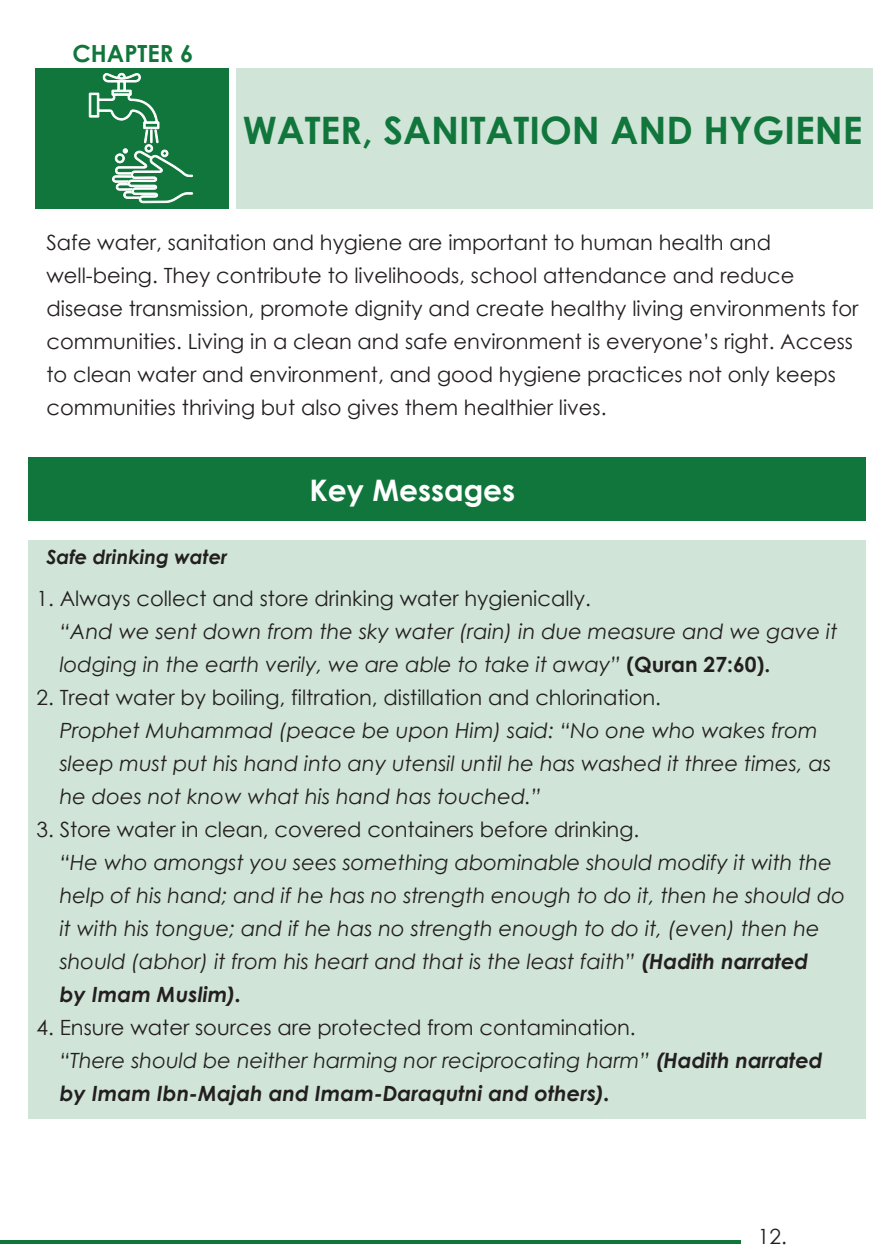
<style>
.page{position:relative;width:893px;height:1259px;background:#fff}
.page>*{position:absolute;margin:0;border:0;box-sizing:border-box;transform-origin:0 0}
.t1{font:700 37.8px "Century Gothic";color:#11763c}
.t2{font:700 29.7px "Century Gothic";color:#fff}
.t3{font:700 23.7px "Century Gothic";color:#11763c}
.t4{font:21px/33px "Century Gothic";color:#231f20}
.t5{font:italic 21px/33px "Century Gothic";color:#231f20}
.t6{font:italic 700 21px/33px "Century Gothic";color:#231f20}
.t7{font:italic 700 19.5px "Century Gothic";color:#231f20}
.s1{font-weight:700;font-style:normal}
.s2{font-weight:700}
.s3{font-weight:400;font-style:normal}
.s4{font-weight:400}
</style>
<div class="page">
<div style="left:28px;top:540px;width:837px;height:578px;background:#d0e4d8"></div>
<div style="left:236px;top:68px;width:636px;height:140px;background:#d0e4d8"></div>
<div style="left:35px;top:68px;width:193px;height:140px;background:#11763c"></div>
<div style="left:28px;top:457px;width:837px;height:63px;background:#11763c"></div>
<svg style="left:89px;top:72px;width:104px;height:131px"></svg>
<hr style="left:0;top:1240px;width:740px;height:4px;background:#11763c">
<p class="t3" style="left:72px;top:35px;width:122px">CHAPTER 6</p>
<h1 class="t1" style="left:243px;top:102px;width:621px">WATER, SANITATION AND HYGIENE</h1>
<p class="t4" style="left:46px;top:226px;width:813px">Safe water, sanitation and hygiene are important to human health and well-being. They contribute to livelihoods, school attendance and reduce disease transmission, promote dignity and create healthy living environments for communities. Living in a clean and safe environment is everyone’s right. Access to clean water and environment, and good hygiene practices not only keeps communities thriving but also gives them healthier lives.</p>
<p class="t7" style="left:46px;top:542px;width:182px">Safe drinking water</p>
<h2 class="t2" style="left:310px;top:468px;width:207px">Key Messages</h2>
<p class="t4" style="left:36px;top:582px;width:556px">1. Always collect and store drinking water hygienically.</p>
<p class="t5" style="left:60px;top:615px;width:779px">“And we sent down from the sky water (rain) in due measure and we gave it lodging in the earth verily, we are able to take it away” <span class="s1">(Quran 27:60).</span></p>
<p class="t4" style="left:36px;top:681px;width:626px">2. Treat water by boiling, filtration, distillation and chlorination.</p>
<p class="t5" style="left:60px;top:714px;width:773px">Prophet Muhammad (peace be upon Him) said: “No one who wakes from sleep must put his hand into any utensil until he has washed it three times, as he does not know what his hand has touched.”</p>
<p class="t4" style="left:36px;top:813px;width:604px">3. Store water in clean, covered containers before drinking.</p>
<p class="t5" style="left:60px;top:846px;width:787px">“He who amongst you sees something abominable should modify it with the help of his hand; and if he has no strength enough to do it, then he should do it with his tongue; and if he has no strength enough to do it, (even) then he should (abhor) it from his heart and that is the least faith” <span class="s2">(Hadith narrated<br>by Imam Muslim).</span></p>
<p class="t6" style="left:60px;top:1010px;width:765px;text-indent:-23px"><span class="s3">4. Ensure water sources are protected from contamination.<br></span><span class="s4">“There should be neither harming nor reciprocating harm”</span> (Hadith narrated by Imam Ibn-Majah and Imam-Daraqutni and others).</p>
<p class="t4" style="left:758px;top:1219px;width:31px">12.</p>
</div>
